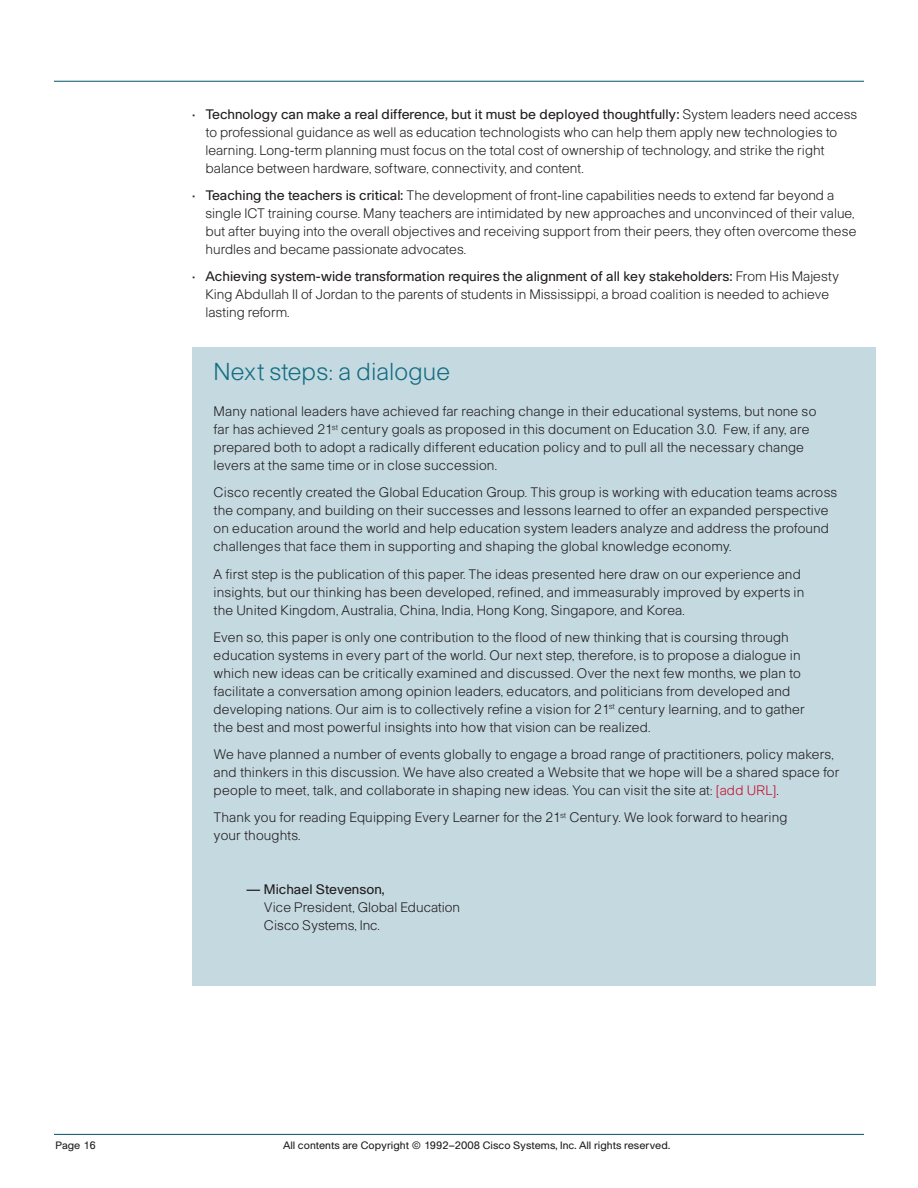
<style>
.page{position:relative;width:918px;height:1188px;background:#fff}
.page>*{position:absolute;margin:0;border:0;box-sizing:border-box;transform-origin:0 0}
.t1{font:300 24px "Cisco";color:#146e82}
.t2{font:300 13.5px/18px "Cisco";letter-spacing:.01em;color:#231f20}
.t3{font:13.5px "Cisco";color:#231f20}
.t4{font:10.5px "Cisco";color:#231f20}
.s1{font-weight:400}
.s2{color:#c3102f}
</style>
<div class="page">
<hr style="left:54px;top:81px;width:810px;height:1px;background:#005467">
<hr style="left:54px;top:1134px;width:810px;height:1px;background:#005467">
<div style="left:192px;top:347px;width:684px;height:639px;background:#c5d9e1"></div>
<p class="t2" style="left:206px;top:105px;width:653px;text-indent:-14px">• <span class="s1">Technology can make a real difference, but it must be deployed thoughtfully:</span> System leaders need access to professional guidance as well as education technologists who can help them apply new technologies to learning. Long-term planning must focus on the total cost of ownership of technology, and strike the right balance between hardware, software, connectivity, and content.</p>
<p class="t2" style="left:206px;top:186px;width:652px;text-indent:-14px">• <span class="s1">Teaching the teachers is critical:</span> The development of front-line capabilities needs to extend far beyond a single ICT training course. Many teachers are intimidated by new approaches and unconvinced of their value, but after buying into the overall objectives and receiving support from their peers, they often overcome these hurdles and became passionate advocates.</p>
<p class="t2" style="left:206px;top:267px;width:635px;text-indent:-14px">• <span class="s1">Achieving system-wide transformation requires the alignment of all key stakeholders:</span> From His Majesty<br>King Abdullah II of Jordan to the parents of students in Mississippi, a broad coalition is needed to achieve lasting reform.</p>
<h1 class="t1" style="left:214px;top:357px;width:238px">Next steps: a dialogue</h1>
<p class="t2" style="left:214px;top:402px;width:604px">Many national leaders have achieved far reaching change in their educational systems, but none so far has achieved 21<sup>st</sup> century goals as proposed in this document on Education 3.0. Few, if any, are prepared both to adopt a radically different education policy and to pull all the necessary change levers at the same time or in close succession.</p>
<p class="t2" style="left:214px;top:483px;width:625px">Cisco recently created the Global Education Group. This group is working with education teams across the company, and building on their successes and lessons learned to offer an expanded perspective on education around the world and help education system leaders analyze and address the profound challenges that face them in supporting and shaping the global knowledge economy.</p>
<p class="t2" style="left:214px;top:564px;width:592px">A first step is the publication of this paper. The ideas presented here draw on our experience and insights, but our thinking has been developed, refined, and immeasurably improved by experts in the United Kingdom, Australia, China, India, Hong Kong, Singapore, and Korea.</p>
<p class="t2" style="left:214px;top:628px;width:593px">Even so, this paper is only one contribution to the flood of new thinking that is coursing through education systems in every part of the world. Our next step, therefore, is to propose a dialogue in which new ideas can be critically examined and discussed. Over the next few months, we plan to facilitate a conversation among opinion leaders, educators, and politicians from developed and developing nations. Our aim is to collectively refine a vision for 21<sup>st</sup> century learning, and to gather the best and most powerful insights into how that vision can be realized.</p>
<p class="t2" style="left:214px;top:745px;width:627px">We have planned a number of events globally to engage a broad range of practitioners, policy makers, and thinkers in this discussion. We have also created a Website that we hope will be a shared space for people to meet, talk, and collaborate in shaping new ideas. You can visit the site at: <span class="s2">[add URL]</span>.</p>
<p class="t2" style="left:214px;top:808px;width:575px">Thank you for reading Equipping Every Learner for the 21<sup>st</sup> Century. We look forward to hearing your thoughts.</p>
<p class="t3" style="left:246px;top:882px;width:140px">— Michael Stevenson,</p>
<p class="t2" style="left:264px;top:898px;width:198px">Vice President, Global Education<br>Cisco Systems, Inc.</p>
<p class="t4" style="left:56px;top:1139px;width:42px">Page 16</p>
<p class="t4" style="left:283px;top:1139px;width:389px">All contents are Copyright © 1992–2008 Cisco Systems, Inc. All rights reserved.</p>
</div>
